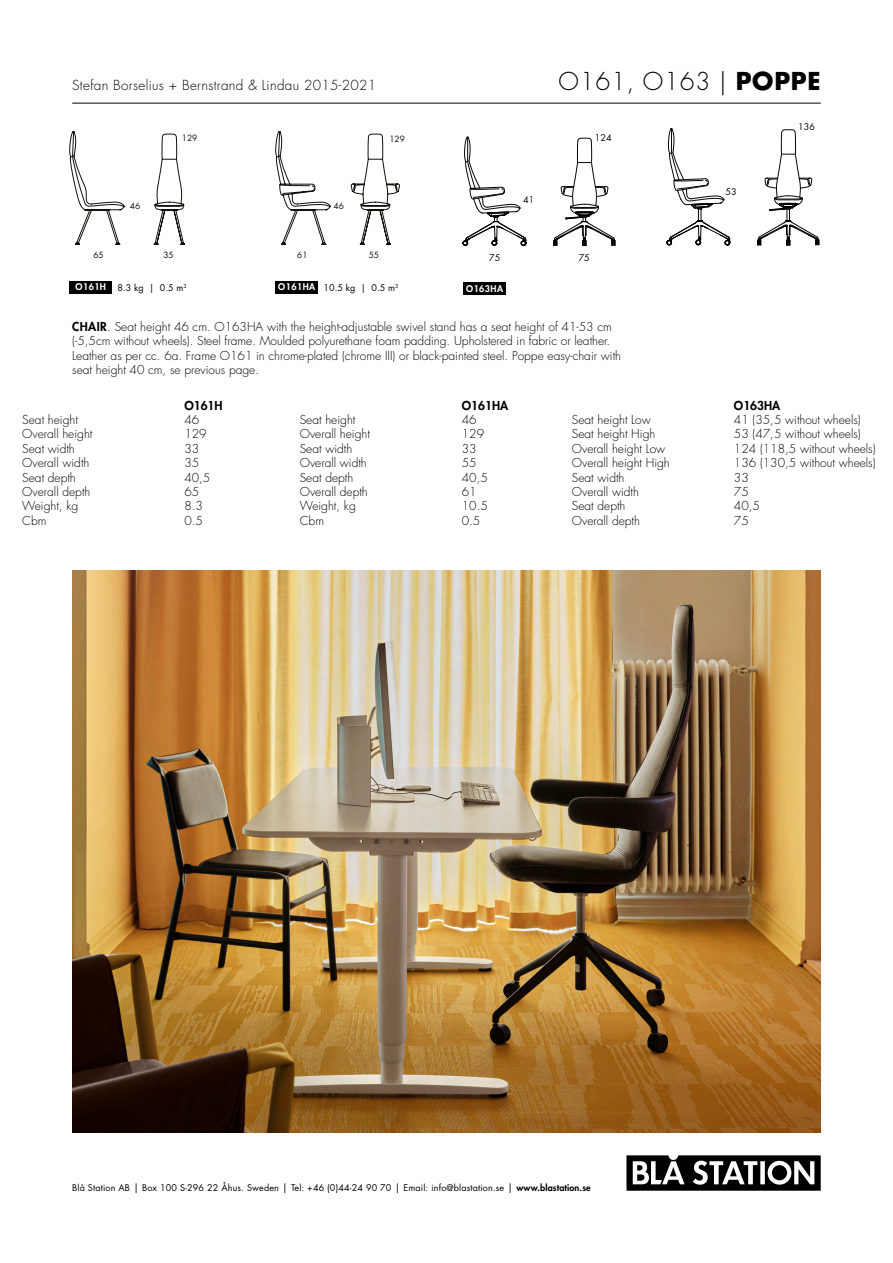
<style>
.page{position:relative;width:893px;height:1263px;background:#fff}
.page>*{position:absolute;margin:0;border:0;box-sizing:border-box;transform-origin:0 0}
.t1{font:300 24px "Futura Std";letter-spacing:.03em;color:#000}
.t2{font:300 13.5px "Futura Std";letter-spacing:.025em;color:#000}
.t3{font:300 12px/14.4px "Futura Std";color:#000}
.t4{font:800 12px "Futura Std";color:#000}
.t5{font:9px "Futura Std";letter-spacing:.015em;color:#000}
.t6{font:9px "Futura Std";color:#070606}
.t7{font:800 9px "Futura Std";letter-spacing:.05em;color:#fff}
.t8{font:8.4px "Futura Std";color:#13110c}
.s1{font-weight:700}
.s2{font-weight:800;color:#fff}
.s3{font-weight:800}
.s4{font-size:9.75px}
</style>
<div class="page">
<svg style="left:626px;top:1155px;width:195px;height:36px"></svg>
<hr style="left:72px;top:103px;width:749px;height:1px;background:#000">
<div style="left:70px;top:281px;width:42px;height:12px;background:#000"></div>
<svg style="left:70px;top:131px;width:115px;height:114px"></svg>
<div style="left:276px;top:281px;width:42px;height:12px;background:#000"></div>
<svg style="left:276px;top:131px;width:124px;height:114px"></svg>
<div style="left:463px;top:282px;width:43px;height:12px;background:#000"></div>
<svg style="left:553px;top:137px;width:63px;height:110px"></svg>
<svg style="left:463px;top:137px;width:64px;height:109px"></svg>
<svg style="left:757px;top:129px;width:63px;height:117px"></svg>
<svg style="left:667px;top:128px;width:64px;height:118px"></svg>
<img style="left:72px;top:571px;width:749px;height:561px">
<p class="t2" style="left:72px;top:77px;width:306px">Stefan Borselius + Bernstrand &amp; Lindau 2015-2021</p>
<h1 class="t1" style="left:559px;top:67px;width:264px">O161, O163 | <span class="s1">POPPE</span></h1>
<p class="t8" style="left:182px;top:133px;width:17px">129</p>
<p class="t8" style="left:389px;top:133px;width:17px">129</p>
<p class="t6" style="left:595px;top:132px;width:18px">124</p>
<p class="t8" style="left:130px;top:200px;width:12px">46</p>
<p class="t8" style="left:334px;top:201px;width:12px">46</p>
<p class="t6" style="left:523px;top:194px;width:13px">41</p>
<p class="t8" style="left:93px;top:250px;width:12px">65</p>
<p class="t8" style="left:163px;top:250px;width:12px">35</p>
<p class="t8" style="left:297px;top:249px;width:12px">61</p>
<p class="t8" style="left:369px;top:249px;width:12px">55</p>
<p class="t6" style="left:489px;top:252px;width:13px">75</p>
<p class="t6" style="left:579px;top:252px;width:13px">75</p>
<p class="t7" style="left:76px;top:281px;width:32px">O161H</p>
<p class="t5" style="left:118px;top:282px;width:71px">8.3 kg | 0.5 m<sup>3</sup></p>
<p class="t5" style="left:278px;top:282px;width:121px"><span class="s2">O161HA</span> 10.5 kg | 0.5 m<sup>3</sup></p>
<p class="t7" style="left:466px;top:282px;width:39px">O163HA</p>
<p class="t3" style="left:72px;top:320px;width:550px"><span class="s3">CHAIR</span>. Seat height 46 cm. O163HA with the height-adjustable swivel stand has a seat height of 41-53 cm (-5,5cm without wheels). Steel frame. Moulded polyurethane foam padding. Upholstered in fabric or leather.<br>Leather as per cc. 6a. Frame O161 in chrome-plated (chrome III) or black-painted steel. Poppe easy-chair with seat height 40 cm, se previous page.</p>
<p class="t4" style="left:184px;top:398px;width:40px">O161H</p>
<p class="t4" style="left:462px;top:398px;width:48px">O161HA</p>
<p class="t6" style="left:726px;top:186px;width:13px">53</p>
<p class="t6" style="left:798px;top:121px;width:18px">136</p>
<p class="t4" style="left:734px;top:398px;width:48px">O163HA</p>
<p class="t3" style="left:22px;top:413px;width:57px">Seat height</p>
<p class="t3" style="left:184px;top:413px;width:16px">46</p>
<p class="t3" style="left:22px;top:427px;width:72px">Overall height</p>
<p class="t3" style="left:184px;top:427px;width:24px">129</p>
<p class="t3" style="left:22px;top:442px;width:54px">Seat width</p>
<p class="t3" style="left:184px;top:442px;width:16px">33</p>
<p class="t3" style="left:22px;top:456px;width:69px">Overall width</p>
<p class="t3" style="left:184px;top:456px;width:16px">35</p>
<p class="t3" style="left:22px;top:470px;width:55px">Seat depth</p>
<p class="t3" style="left:184px;top:470px;width:28px">40,5</p>
<p class="t3" style="left:22px;top:485px;width:70px">Overall depth</p>
<p class="t3" style="left:184px;top:485px;width:16px">65</p>
<p class="t3" style="left:22px;top:499px;width:58px">Weight, kg</p>
<p class="t3" style="left:184px;top:499px;width:20px">8.3</p>
<p class="t3" style="left:22px;top:514px;width:26px">Cbm</p>
<p class="t3" style="left:184px;top:514px;width:20px">0.5</p>
<p class="t3" style="left:300px;top:413px;width:57px">Seat height</p>
<p class="t3" style="left:462px;top:413px;width:16px">46</p>
<p class="t3" style="left:300px;top:427px;width:72px">Overall height</p>
<p class="t3" style="left:462px;top:427px;width:24px">129</p>
<p class="t3" style="left:300px;top:442px;width:54px">Seat width</p>
<p class="t3" style="left:462px;top:442px;width:16px">33</p>
<p class="t3" style="left:300px;top:456px;width:69px">Overall width</p>
<p class="t3" style="left:462px;top:456px;width:16px">55</p>
<p class="t3" style="left:300px;top:470px;width:55px">Seat depth</p>
<p class="t3" style="left:462px;top:470px;width:28px">40,5</p>
<p class="t3" style="left:300px;top:485px;width:70px">Overall depth</p>
<p class="t3" style="left:462px;top:485px;width:16px">61</p>
<p class="t3" style="left:300px;top:499px;width:58px">Weight, kg</p>
<p class="t3" style="left:462px;top:499px;width:28px">10.5</p>
<p class="t3" style="left:300px;top:514px;width:26px">Cbm</p>
<p class="t3" style="left:462px;top:514px;width:20px">0.5</p>
<p class="t3" style="left:572px;top:413px;width:80px">Seat height Low</p>
<p class="t3" style="left:734px;top:413px;width:128px">41 (35,5 without wheels)</p>
<p class="t3" style="left:572px;top:427px;width:85px">Seat height High</p>
<p class="t3" style="left:734px;top:427px;width:128px">53 (47,5 without wheels)</p>
<p class="t3" style="left:572px;top:442px;width:95px">Overall height Low</p>
<p class="t3" style="left:734px;top:442px;width:143px">124 (118,5 without wheels)</p>
<p class="t3" style="left:572px;top:456px;width:99px">Overall height High</p>
<p class="t3" style="left:734px;top:456px;width:143px">136 (130,5 without wheels)</p>
<p class="t3" style="left:572px;top:470px;width:54px">Seat width</p>
<p class="t3" style="left:734px;top:470px;width:16px">33</p>
<p class="t3" style="left:572px;top:485px;width:69px">Overall width</p>
<p class="t3" style="left:734px;top:485px;width:16px">75</p>
<p class="t3" style="left:572px;top:499px;width:55px">Seat depth</p>
<p class="t3" style="left:734px;top:499px;width:28px">40,5</p>
<p class="t3" style="left:572px;top:514px;width:70px">Overall depth</p>
<p class="t3" style="left:734px;top:514px;width:16px">75</p>
<p class="t5" style="left:72px;top:1181px;width:520px">Blå Station AB <span class="s4">|</span> Box 100 S-296 22 Åhus. Sweden <span class="s4">|</span> Tel: +46 (0)44-24 90 70 <span class="s4">|</span> Email: info@blastation.se <span class="s4">|</span> <span class="s3">www.blastation.se</span></p>
</div>
